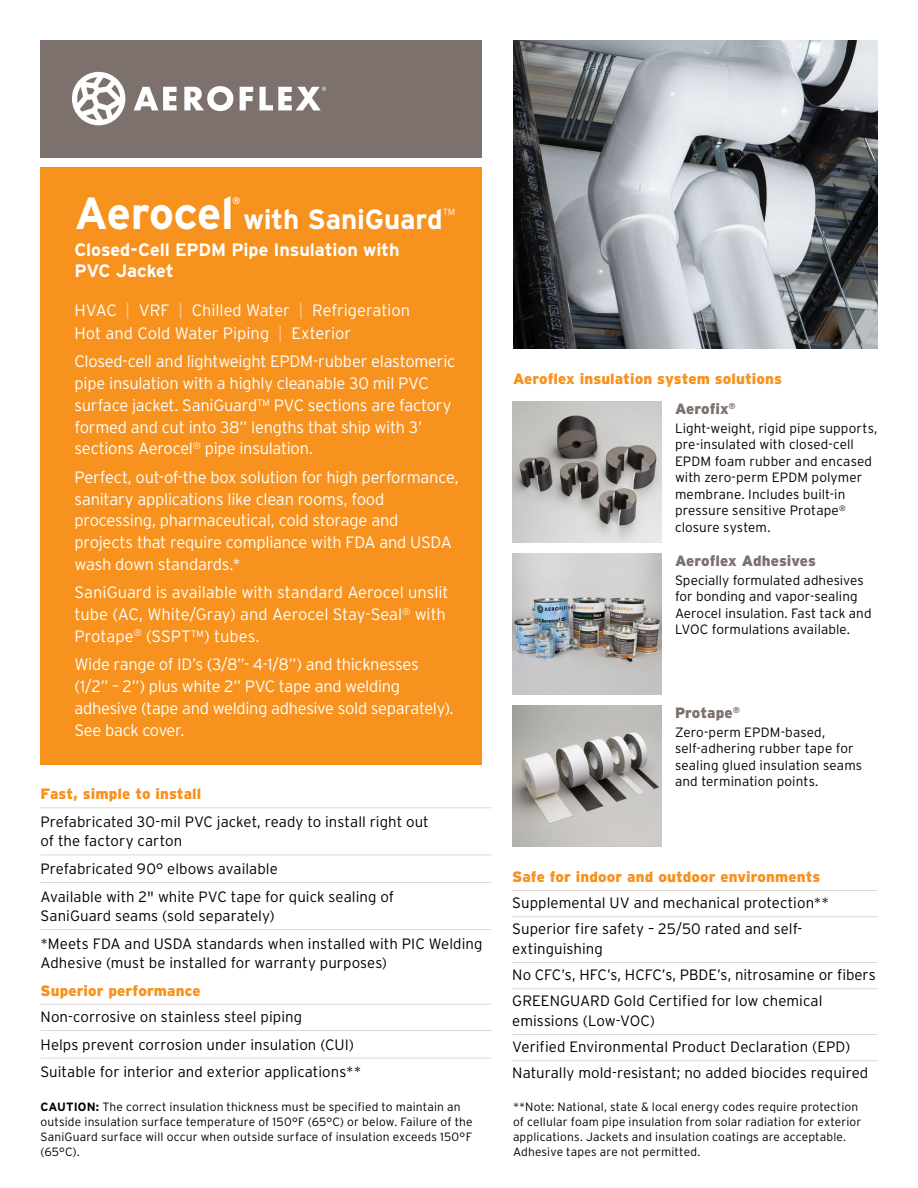
<style>
.page{position:relative;width:918px;height:1188px;background:#fff}
.page>*{position:absolute;margin:0;border:0;box-sizing:border-box;transform-origin:0 0}
.t1{font:700 45px "Interstate";letter-spacing:-.015em;color:#fff}
.t2{font:700 27.75px "Interstate";letter-spacing:-.005em;color:#fff}
.t3{font:700 18px/21px "Interstate";letter-spacing:-.01em;color:#fff}
.t4{font:300 16.5px/21.8px "Interstate";letter-spacing:-.015em;color:#fff}
.t5{font:300 15px/26.2px "Interstate";letter-spacing:.005em;color:#000}
.t6{font:900 15px/30px "Interstate";letter-spacing:.005em;color:#f7921e}
.t7{font:900 15px "Interstate";color:#7d716d}
.t8{font:300 13.5px/16.5px "Interstate";letter-spacing:.01em;color:#000}
.t9{font:300 12px/15px "Interstate";letter-spacing:.015em;color:#000}
.t10{font:700 9.6px "Interstate";color:#fff}
.s1{color:#fdc589}
.s2{color:#7d716d}
.s3{font-weight:700}
</style>
<div class="page">
<div style="left:40px;top:40px;width:442px;height:118px;background:#7d716d"></div>
<div style="left:40px;top:167px;width:442px;height:598px;background:#f7921e"></div>
<hr style="left:40px;top:807px;width:451px;height:1px;background:#ddd8d6">
<hr style="left:40px;top:855px;width:451px;height:1px;background:#ddd8d6">
<hr style="left:40px;top:882px;width:451px;height:1px;background:#ddd8d6">
<hr style="left:40px;top:929px;width:451px;height:1px;background:#ddd8d6">
<hr style="left:40px;top:1004px;width:451px;height:1px;background:#ddd8d6">
<hr style="left:40px;top:1030px;width:451px;height:1px;background:#ddd8d6">
<hr style="left:40px;top:1058px;width:451px;height:1px;background:#ddd8d6">
<img style="left:513px;top:40px;width:365px;height:309px">
<img style="left:512px;top:402px;width:150px;height:140px">
<img style="left:512px;top:706px;width:150px;height:141px">
<svg style="left:134px;top:87px;width:43px;height:23px"></svg>
<svg style="left:184px;top:86px;width:49px;height:25px"></svg>
<svg style="left:240px;top:87px;width:13px;height:23px"></svg>
<svg style="left:72px;top:72px;width:53px;height:53px"></svg>
<svg style="left:259px;top:87px;width:67px;height:23px"></svg>
<hr style="left:512px;top:890px;width:366px;height:1px;background:#ddd8d6">
<hr style="left:512px;top:916px;width:366px;height:1px;background:#ddd8d6">
<hr style="left:512px;top:962px;width:366px;height:1px;background:#ddd8d6">
<hr style="left:512px;top:988px;width:366px;height:1px;background:#ddd8d6">
<hr style="left:512px;top:1034px;width:366px;height:1px;background:#ddd8d6">
<hr style="left:512px;top:1060px;width:366px;height:1px;background:#ddd8d6">
<img style="left:512px;top:554px;width:150px;height:140px">
<h1 class="t1" style="left:75px;top:188px;width:161px">Aerocel</h1>
<p class="t10" style="left:233px;top:195px;width:10px">®</p>
<h2 class="t2" style="left:243px;top:204px;width:213px">with SaniGuard<sup>™</sup></h2>
<p class="t3" style="left:75px;top:239px;width:327px">Closed-Cell EPDM Pipe Insulation with<br>PVC Jacket</p>
<p class="t4" style="left:75px;top:299px;width:337px;line-height:22.5px">HVAC <span class="s1">|</span> VRF <span class="s1">|</span> Chilled Water <span class="s1">|</span> Refrigeration<br>Hot and Cold Water Piping <span class="s1">|</span> Exterior</p>
<p class="t4" style="left:75px;top:351px;width:382px">Closed-cell and lightweight EPDM-rubber elastomeric pipe insulation with a highly cleanable 30 mil PVC surface jacket. SaniGuard™ PVC sections are factory formed and cut into 38” lengths that ship with 3’ sections Aerocel<sup>®</sup> pipe insulation.</p>
<p class="t4" style="left:75px;top:466px;width:386px">Perfect, out-of-the box solution for high performance, sanitary applications like clean rooms, food processing, pharmaceutical, cold storage and projects that require compliance with FDA and USDA wash down standards.*</p>
<p class="t4" style="left:75px;top:582px;width:376px">SaniGuard is available with standard Aerocel unslit tube (AC, White/Gray) and Aerocel Stay-Seal<sup>®</sup> with<br>Protape<sup>®</sup> (SSPT™) tubes.</p>
<p class="t4" style="left:75px;top:654px;width:381px">Wide range of ID’s (3/8”- 4-1/8”) and thicknesses (1/2” – 2”) plus white 2” PVC tape and welding adhesive (tape and welding adhesive sold separately).<br>See back cover.</p>
<p class="t6" style="left:40px;top:779px;width:162px">Fast, simple to install</p>
<p class="t5" style="left:40px;top:812px;width:390px;line-height:19.5px">Prefabricated 30-mil PVC jacket, ready to install right out of the factory carton</p>
<p class="t5" style="left:40px;top:855px;width:355px;line-height:27.6px">Prefabricated 90° elbows available<br>Available with 2" white PVC tape for quick sealing of</p>
<p class="t5" style="left:40px;top:902px;width:444px;line-height:27.6px">SaniGuard seams (sold separately)<br>*Meets FDA and USDA standards when installed with PIC Welding</p>
<p class="t5" style="left:40px;top:950px;width:348px">Adhesive (must be installed for warranty purposes)</p>
<p class="t6" style="left:40px;top:975px;width:162px">Superior performance</p>
<p class="t5" style="left:40px;top:1003px;width:322px;line-height:27.6px">Non-corrosive on stainless steel piping<br>Helps prevent corrosion under insulation (CUI)<br>Suitable for interior and exterior applications**</p>
<p class="t6" style="left:675px;top:363px;width:108px;text-indent:-162px">Aeroflex insulation system solutions<br><span class="s2">Aerofix</span><sup>®</sup></p>
<p class="t8" style="left:675px;top:420px;width:204px">Light-weight, rigid pipe supports, pre-insulated with closed-cell<br>EPDM foam rubber and encased with zero-perm EPDM polymer membrane. Includes built-in pressure sensitive Protape<sup>® </sup>closure system.</p>
<p class="t7" style="left:675px;top:552px;width:142px">Aeroflex Adhesives</p>
<p class="t8" style="left:675px;top:572px;width:198px">Specially formulated adhesives for bonding and vapor-sealing<br>Aerocel insulation. Fast tack and<br>LVOC formulations available.</p>
<p class="t7" style="left:675px;top:704px;width:67px">Protape<sup>®</sup></p>
<p class="t8" style="left:675px;top:724px;width:189px">Zero-perm EPDM-based, self-adhering rubber tape for sealing glued insulation seams and termination points.</p>
<p class="t6" style="left:512px;top:862px;width:310px">Safe for indoor and outdoor environments</p>
<p class="t5" style="left:512px;top:890px;width:318px">Supplemental UV and mechanical protection**<br>Superior fire safety – 25/50 rated and self-</p>
<p class="t5" style="left:512px;top:935px;width:365px">extinguishing<br>No CFC’s, HFC’s, HCFC’s, PBDE’s, nitrosamine or fibers<br>GREENGUARD Gold Certified for low chemical</p>
<p class="t5" style="left:512px;top:1007px;width:358px">emissions (Low-VOC)<br>Verified Environmental Product Declaration (EPD)<br>Naturally mold-resistant; no added biocides required</p>
<p class="t9" style="left:40px;top:1099px;width:434px"><span class="s3">CAUTION:</span> The correct insulation thickness must be specified to maintain an outside insulation surface temperature of 150°F (65°C) or below. Failure of the SaniGuard surface will occur when outside surface of insulation exceeds 150°F (65°C).</p>
<p class="t9" style="left:513px;top:1099px;width:350px">**Note: National, state &amp; local energy codes require protection of cellular foam pipe insulation from solar radiation for exterior applications. Jackets and insulation coatings are acceptable.<br>Adhesive tapes are not permitted.</p>
</div>
